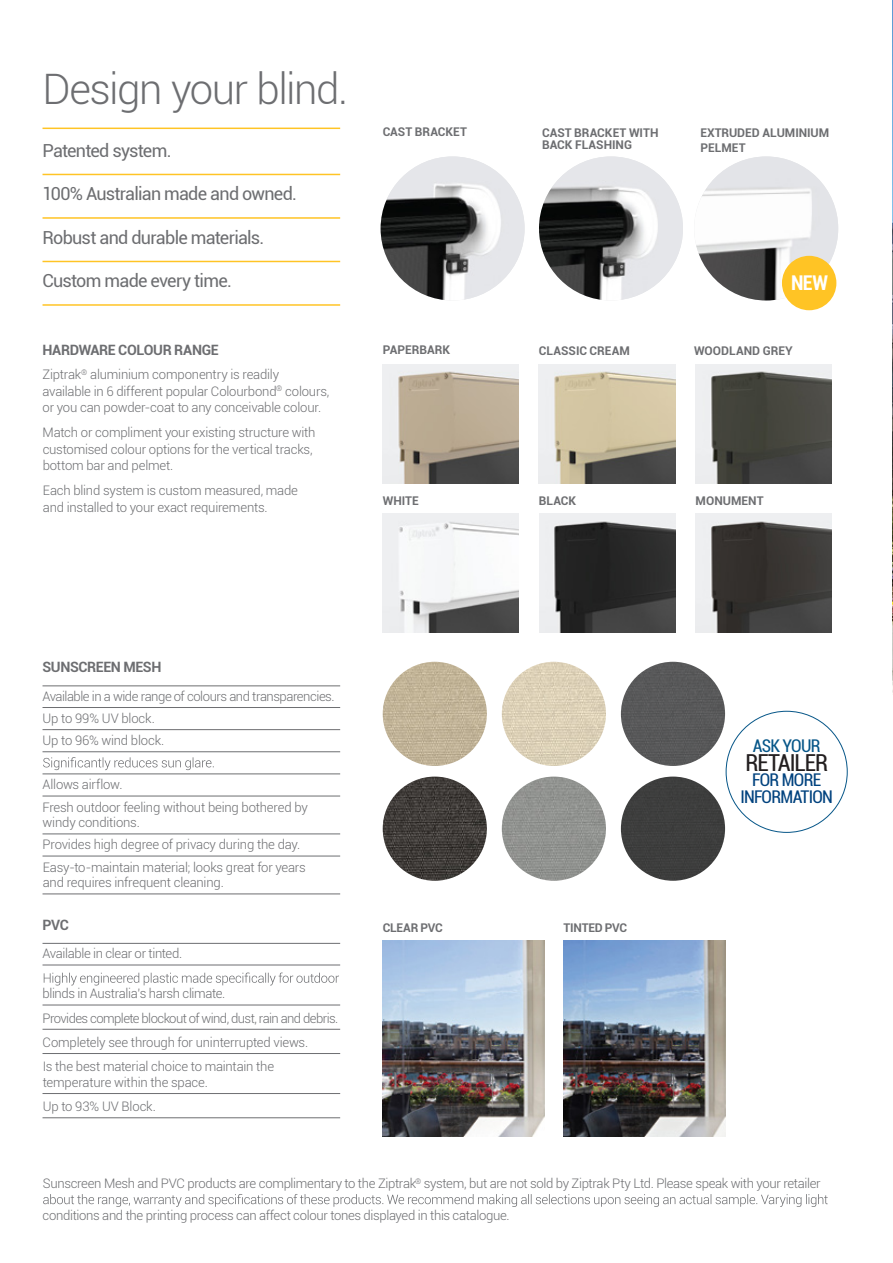
<style>
.page{position:relative;width:893px;height:1263px;background:#fff}
.page>*{position:absolute;margin:0;border:0;box-sizing:border-box;transform-origin:0 0}
.t1{font:300 42px "Roboto";letter-spacing:-.035em;color:#6d6e71}
.t2{font:condensed 23.4px "Roboto";letter-spacing:-.04em;color:#231f20}
.t3{font:700 condensed 20.4px "Roboto";color:#fff}
.t4{font:18px "Roboto";letter-spacing:-.04em;color:#6d6e71}
.t5{font:condensed 17.55px/16.5px "Roboto";letter-spacing:-.04em;color:#00427e;text-align:center}
.t6{font:condensed 17.55px "Roboto";letter-spacing:-.04em;color:#065688}
.t7{font:700 14.25px "Roboto";letter-spacing:-.025em;color:#6d6e71}
.t8{font:300 13.2px/22.2px "Roboto";letter-spacing:-.02em;color:#6d6e71}
.t9{font:700 12px/12px "Roboto";color:#6d6e71}
.t10{font:700 12px "Roboto";letter-spacing:-.02em;color:#6d6e71}
</style>
<div class="page">
<img style="left:892px;top:0;width:1px;height:694px">
<img style="left:381px;top:156px;width:144px;height:144px;border-radius:72px">
<img style="left:539px;top:156px;width:144px;height:144px;border-radius:72px">
<img style="left:694px;top:156px;width:144px;height:144px;border-radius:72px">
<hr style="left:43px;top:686px;width:297px;height:1px;background:#6d6e71">
<hr style="left:43px;top:707px;width:297px;height:1px;background:#6d6e71">
<hr style="left:43px;top:729px;width:297px;height:1px;background:#6d6e71">
<hr style="left:43px;top:751px;width:297px;height:1px;background:#6d6e71">
<hr style="left:43px;top:774px;width:297px;height:1px;background:#6d6e71">
<hr style="left:43px;top:796px;width:297px;height:1px;background:#6d6e71">
<hr style="left:43px;top:834px;width:297px;height:1px;background:#6d6e71">
<hr style="left:43px;top:856px;width:297px;height:1px;background:#6d6e71">
<hr style="left:43px;top:894px;width:297px;height:1px;background:#6d6e71">
<svg style="left:43px;top:757px;width:171px;height:13px"></svg>
<hr style="left:43px;top:943px;width:297px;height:1px;background:#6d6e71">
<hr style="left:43px;top:965px;width:297px;height:1px;background:#6d6e71">
<hr style="left:43px;top:1005px;width:297px;height:1px;background:#6d6e71">
<hr style="left:43px;top:1029px;width:297px;height:1px;background:#6d6e71">
<hr style="left:43px;top:1053px;width:297px;height:1px;background:#6d6e71">
<hr style="left:43px;top:1093px;width:297px;height:1px;background:#6d6e71">
<hr style="left:43px;top:1117px;width:297px;height:1px;background:#6d6e71">
<svg style="left:44px;top:972px;width:295px;height:13px"></svg>
<img style="left:383px;top:364px;width:136px;height:119px">
<img style="left:383px;top:514px;width:136px;height:119px">
<img style="left:539px;top:514px;width:136px;height:119px">
<img style="left:696px;top:514px;width:136px;height:119px">
<img style="left:539px;top:364px;width:136px;height:119px">
<img style="left:696px;top:364px;width:136px;height:119px">
<svg style="left:43px;top:1194px;width:785px;height:13px"></svg>
<img style="left:383px;top:941px;width:161px;height:195px">
<img style="left:563px;top:941px;width:162px;height:195px">
<hr style="left:43px;top:128px;width:297px;height:1px;background:#ffc425">
<hr style="left:43px;top:174px;width:297px;height:1px;background:#ffc425">
<hr style="left:43px;top:217px;width:297px;height:2px;background:#ffc425">
<hr style="left:43px;top:261px;width:297px;height:1px;background:#ffc425">
<hr style="left:43px;top:304px;width:297px;height:2px;background:#ffc425">
<img style="left:383px;top:662px;width:104px;height:104px;border-radius:52px">
<img style="left:383px;top:776px;width:104px;height:105px;border-radius:52px">
<img style="left:502px;top:662px;width:104px;height:104px;border-radius:52px">
<img style="left:502px;top:776px;width:104px;height:105px;border-radius:52px">
<div style="left:621px;top:662px;width:104px;height:104px;background:#585859;border-radius:52px"></div>
<div style="left:621px;top:776px;width:104px;height:105px;background:#3d3e3d;border-radius:52px"></div>
<div style="left:782px;top:256px;width:54px;height:54px;background:#ffc425;border-radius:50%"></div>
<h1 class="t1" style="left:43px;top:60px;width:307px">Design your blind.</h1>
<h3 class="t4" style="left:43px;top:138px;width:131px">Patented system.</h3>
<h3 class="t4" style="left:43px;top:181px;width:256px">100% Australian made and owned.</h3>
<h3 class="t4" style="left:42px;top:225px;width:223px">Robust and durable materials.</h3>
<h3 class="t4" style="left:42px;top:268px;width:191px">Custom made every time.</h3>
<p class="t7" style="left:43px;top:340px;width:178px">HARDWARE COLOUR RANGE</p>
<p class="t8" style="left:43px;top:366px;width:288px;line-height:16.5px">Ziptrak<sup>®</sup> aluminium componentry is readily available in 6 different popular Colourbond<sup>®</sup> colours, or you can powder-coat to any conceivable colour.</p>
<p class="t8" style="left:43px;top:424px;width:274px;line-height:16.5px">Match or compliment your existing structure with customised colour options for the vertical tracks, bottom bar and pelmet.</p>
<p class="t8" style="left:43px;top:482px;width:257px;line-height:16.5px">Each blind system is custom measured, made and installed to your exact requirements.</p>
<p class="t9" style="left:383px;top:125px;width:86px">CAST BRACKET</p>
<p class="t9" style="left:383px;top:343px;width:69px">PAPERBARK</p>
<p class="t9" style="left:383px;top:494px;width:38px">WHITE</p>
<p class="t9" style="left:542px;top:127px;width:118px">CAST BRACKET WITH<br>BACK FLASHING</p>
<p class="t9" style="left:700px;top:125px;width:130px;line-height:14.4px">EXTRUDED ALUMINIUM<br>PELMET</p>
<p class="t9" style="left:539px;top:344px;width:93px">CLASSIC CREAM</p>
<h3 class="t3" style="left:791px;top:268px;width:38px">NEW</h3>
<p class="t9" style="left:694px;top:344px;width:100px">WOODLAND GREY</p>
<p class="t9" style="left:539px;top:494px;width:39px">BLACK</p>
<p class="t9" style="left:696px;top:494px;width:70px">MONUMENT</p>
<p class="t7" style="left:43px;top:657px;width:120px">SUNSCREEN MESH</p>
<p class="t8" style="left:43px;top:685px;width:294px">Available in a wide range of colours and transparencies.<br>Up to 99% UV block.<br>Up to 96% wind block.</p>
<p class="t8" style="left:43px;top:773px;width:267px">Allows airflow.<br>Fresh outdoor feeling without being bothered by</p>
<p class="t8" style="left:43px;top:811px;width:265px">windy conditions.<br>Provides high degree of privacy during the day.<br>Easy-to-maintain material; looks great for years</p>
<p class="t8" style="left:43px;top:871px;width:183px">and requires infrequent cleaning.</p>
<p class="t7" style="left:43px;top:915px;width:28px">PVC</p>
<p class="t8" style="left:43px;top:942px;width:141px">Available in clear or tinted.</p>
<p class="t8" style="left:43px;top:981px;width:297px;line-height:24.3px">blinds in Australia’s harsh climate.<br>Provides complete blockout of wind, dust, rain and debris.<br>Completely see through for uninterrupted views.<br>Is the best material choice to maintain the</p>
<p class="t8" style="left:43px;top:1070px;width:167px;line-height:24.3px">temperature within the space.<br>Up to 93% UV Block.</p>
<p class="t10" style="left:383px;top:919px;width:61px">CLEAR PVC</p>
<p class="t10" style="left:563px;top:919px;width:65px">TINTED PVC</p>
<h3 class="t6" style="left:753px;top:733px;width:69px">ASK YOUR</h3>
<h2 class="t2" style="left:745px;top:746px;width:84px">RETAILER</h2>
<h3 class="t5" style="left:740px;top:771px;width:94px">FOR MORE<br>INFORMATION</h3>
<p class="t8" style="left:43px;top:1172px;width:779px">Sunscreen Mesh and PVC products are complimentary to the Ziptrak<sup>®</sup> system, but are not sold by Ziptrak Pty Ltd. Please speak with your retailer</p>
<p class="t8" style="left:43px;top:1203px;width:469px">conditions and the printing process can affect colour tones displayed in this catalogue.</p>
</div>
